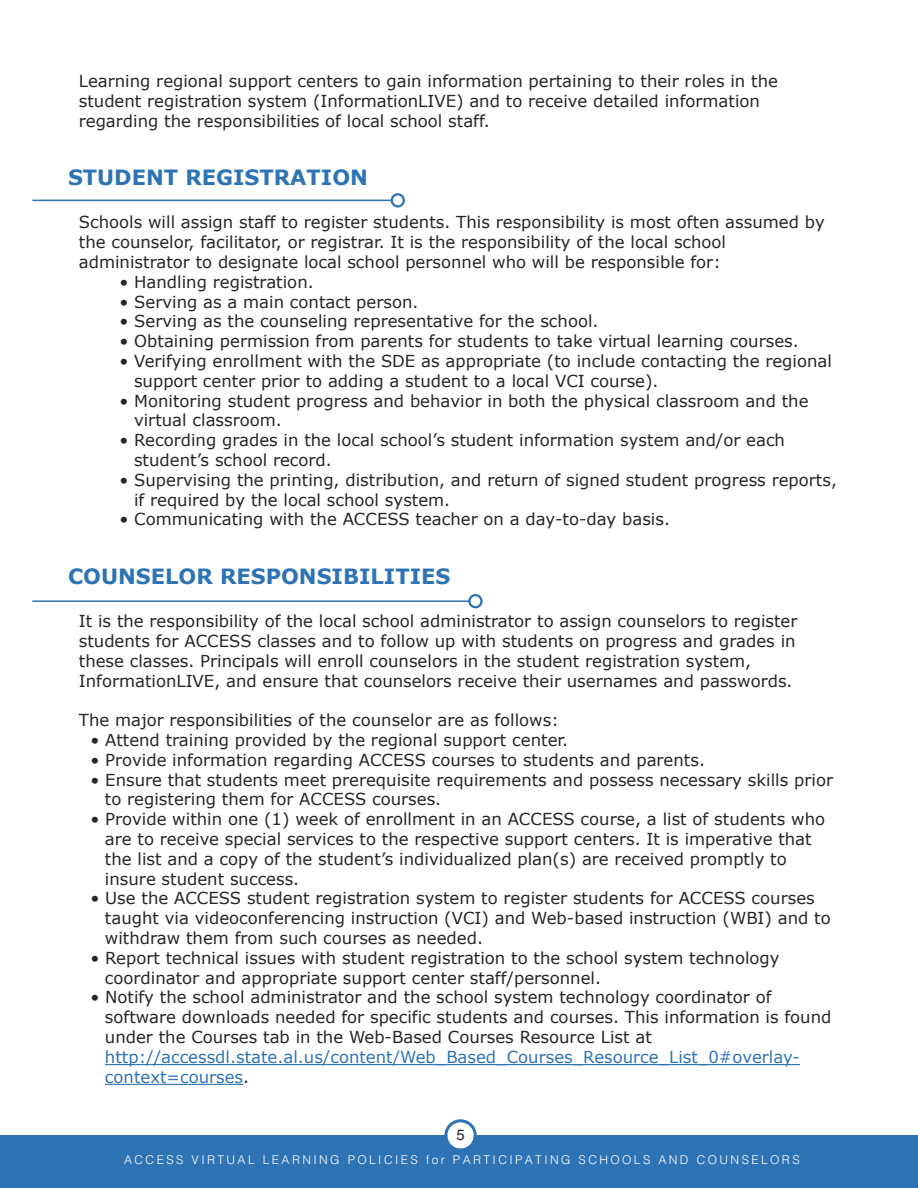
<style>
.page{position:relative;width:918px;height:1188px;background:#fff}
.page>*{position:absolute;margin:0;border:0;box-sizing:border-box;transform-origin:0 0}
.t1{font:700 21px "Verdana";color:#2e74b5}
.t2{font:16.5px/19.8px "Verdana";color:#272526}
.t3{font:16.5px/19.8px "Verdana";color:#2e74b5}
.t4{font:15px "Helvetica";color:#272526}
.t5{font:300 12px "Helvetica";letter-spacing:.2em;color:#fff}
.s1{color:#272526}
</style>
<div class="page">
<hr style="left:105px;top:1064px;width:695px;height:1px;background:#2e74b5">
<hr style="left:105px;top:1084px;width:138px;height:1px;background:#2e74b5">
<div style="left:0;top:1135px;width:918px;height:53px;background:#2e74b5"></div>
<svg style="left:444px;top:1119px;width:33px;height:30px"></svg>
<hr style="left:32px;top:200px;width:364px;height:1px;background:#2e74b5">
<svg style="left:391px;top:193px;width:14px;height:15px"></svg>
<hr style="left:32px;top:600px;width:442px;height:2px;background:#2e74b5">
<svg style="left:468px;top:594px;width:15px;height:14px"></svg>
<p class="t2" style="left:79px;top:71px;width:701px">Learning regional support centers to gain information pertaining to their roles in the student registration system (InformationLIVE) and to receive detailed information regarding the responsibilities of local school staff.</p>
<p class="t1" style="left:68px;top:164px;width:301px">STUDENT REGISTRATION</p>
<p class="t2" style="left:79px;top:212px;width:747px">Schools will assign staff to register students. This responsibility is most often assumed by the counselor, facilitator, or registrar. It is the responsibility of the local school administrator to designate local school personnel who will be responsible for:</p>
<p class="t2" style="left:119px;top:271px;width:196px">• Handling registration.</p>
<p class="t2" style="left:119px;top:291px;width:301px">• Serving as a main contact person.</p>
<p class="t2" style="left:119px;top:311px;width:481px">• Serving as the counseling representative for the school.</p>
<p class="t2" style="left:119px;top:331px;width:681px">• Obtaining permission from parents for students to take virtual learning courses.</p>
<p class="t2" style="left:134px;top:351px;width:699px;text-indent:-15px">• Verifying enrollment with the SDE as appropriate (to include contacting the regional support center prior to adding a student to a local VCI course).</p>
<p class="t2" style="left:134px;top:390px;width:676px;text-indent:-15px">• Monitoring student progress and behavior in both the physical classroom and the virtual classroom.</p>
<p class="t2" style="left:134px;top:430px;width:653px;text-indent:-15px">• Recording grades in the local school’s student information system and/or each student’s school record.</p>
<p class="t2" style="left:134px;top:469px;width:705px;text-indent:-15px">• Supervising the printing, distribution, and return of signed student progress reports, if required by the local school system.</p>
<p class="t2" style="left:119px;top:509px;width:552px">• Communicating with the ACCESS teacher on a day-to-day basis.</p>
<p class="t1" style="left:68px;top:563px;width:384px">COUNSELOR RESPONSIBILITIES</p>
<p class="t2" style="left:79px;top:611px;width:720px">It is the responsibility of the local school administrator to assign counselors to register students for ACCESS classes and to follow up with students on progress and grades in these classes. Principals will enroll counselors in the student registration system, InformationLIVE, and ensure that counselors receive their usernames and passwords.</p>
<p class="t2" style="left:79px;top:710px;width:482px">The major responsibilities of the counselor are as follows:</p>
<p class="t2" style="left:90px;top:730px;width:479px">• Attend training provided by the regional support center.</p>
<p class="t2" style="left:90px;top:749px;width:616px">• Provide information regarding ACCESS courses to students and parents.</p>
<p class="t2" style="left:105px;top:769px;width:730px;text-indent:-15px">• Ensure that students meet prerequisite requirements and possess necessary skills prior to registering them for ACCESS courses.</p>
<p class="t2" style="left:105px;top:809px;width:722px;text-indent:-15px">• Provide within one (1) week of enrollment in an ACCESS course, a list of students who are to receive special services to the respective support centers. It is imperative that the list and a copy of the student’s individualized plan(s) are received promptly to insure student success.</p>
<p class="t2" style="left:105px;top:888px;width:727px;text-indent:-15px">• Use the ACCESS student registration system to register students for ACCESS courses taught via videoconferencing instruction (VCI) and Web-based instruction (WBI) and to withdraw them from such courses as needed.</p>
<p class="t2" style="left:105px;top:947px;width:676px;text-indent:-15px">• Report technical issues with student registration to the school system technology coordinator and appropriate support center staff/personnel.</p>
<p class="t2" style="left:105px;top:987px;width:728px;text-indent:-15px">• Notify the school administrator and the school system technology coordinator of software downloads needed for specific students and courses. This information is found under the Courses tab in the Web-Based Courses Resource List at</p>
<p class="t3" style="left:105px;top:1046px;width:697px">http://accessdl.state.al.us/content/Web_Based_Courses_Resource_List_0#overlay&shy;context=courses<span class="s1">.</span></p>
<p class="t4" style="left:456px;top:1126px;width:10px">5</p>
<p class="t5" style="left:124px;top:1150px;width:677px">ACCESS VIRTUAL LEARNING POLICIES for PARTICIPATING SCHOOLS AND COUNSELORS</p>
</div>
